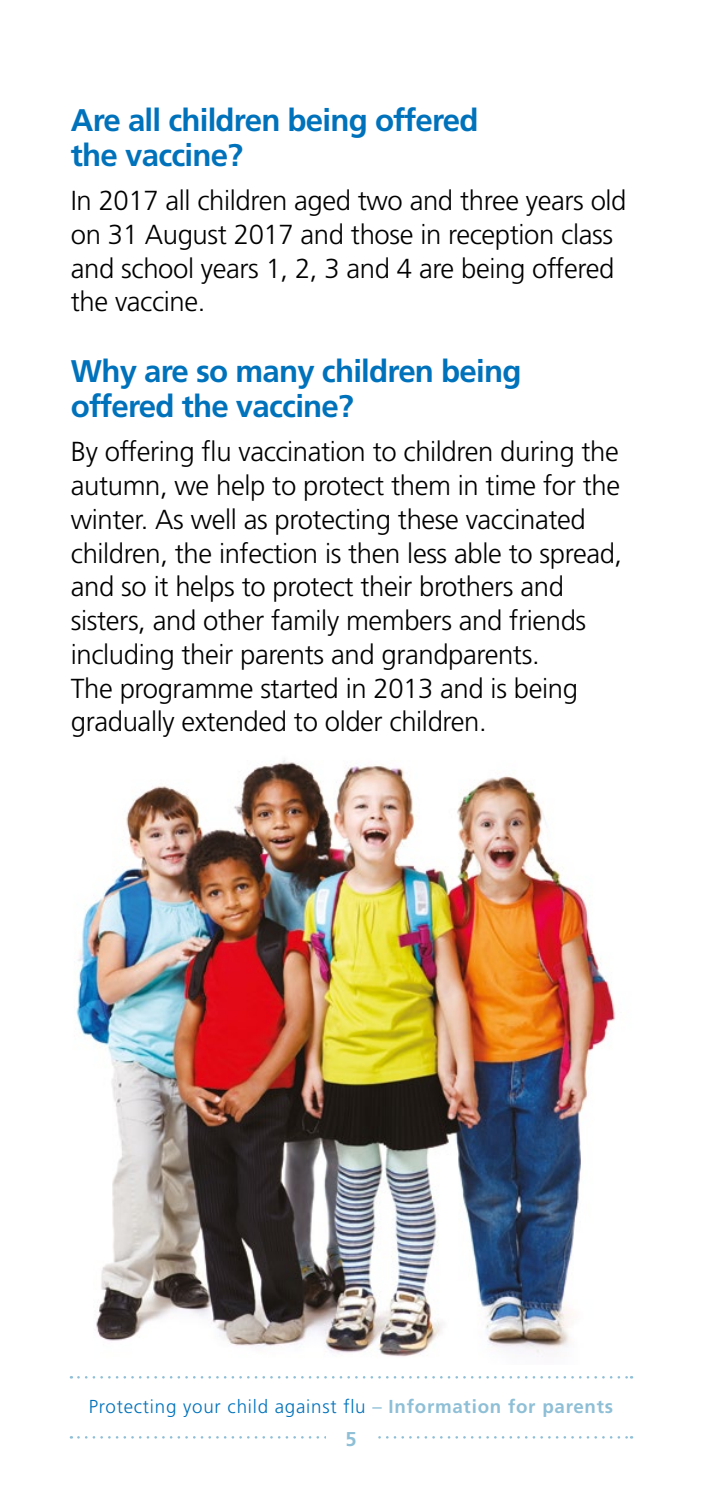
<style>
.page{position:relative;width:702px;height:1489px;background:#fff}
.page>*{position:absolute;margin:0;border:0;box-sizing:border-box;transform-origin:0 0}
.t1{font:700 31.25px/35px "Frutiger";letter-spacing:-.025em;color:#0072bb}
.t2{font:300 27.5px/33.8px "Frutiger";letter-spacing:-.015em;color:#000}
.t3{font:700 20px "Frutiger";color:#8ebfd6}
.t4{font:300 18.75px "Frutiger";letter-spacing:.04em;color:#0072bb}
.s1{font-weight:400;color:#8ebfd6}
.s2{font-weight:700;color:#8ebfd6}
</style>
<div class="page">
<svg style="left:78px;top:1436px;width:554px;height:2px"></svg>
<svg style="left:78px;top:1376px;width:554px;height:2px"></svg>
<div style="left:326px;top:1416px;width:50px;height:42px;background:#fff"></div>
<img style="left:76px;top:760px;width:540px;height:597px">
<p class="t1" style="left:71px;top:102px;width:409px">Are all children being offered the vaccine?</p>
<p class="t2" style="left:71px;top:184px;width:557px">In 2017 all children aged two and three years old on 31 August 2017 and those in reception class and school years 1, 2, 3 and 4 are being offered the vaccine.</p>
<p class="t1" style="left:71px;top:353px;width:452px">Why are so many children being offered the vaccine?</p>
<p class="t2" style="left:71px;top:435px;width:553px">By offering flu vaccination to children during the autumn, we help to protect them in time for the winter. As well as protecting these vaccinated children, the infection is then less able to spread, and so it helps to protect their brothers and sisters, and other family members and friends including their parents and grandparents.<br>The programme started in 2013 and is being gradually extended to older children.</p>
<p class="t4" style="left:89px;top:1395px;width:526px">Protecting your child against flu <span class="s1">–</span> <span class="s2">Information for parents</span></p>
<p class="t3" style="left:345px;top:1426px;width:13px">5</p>
</div>
